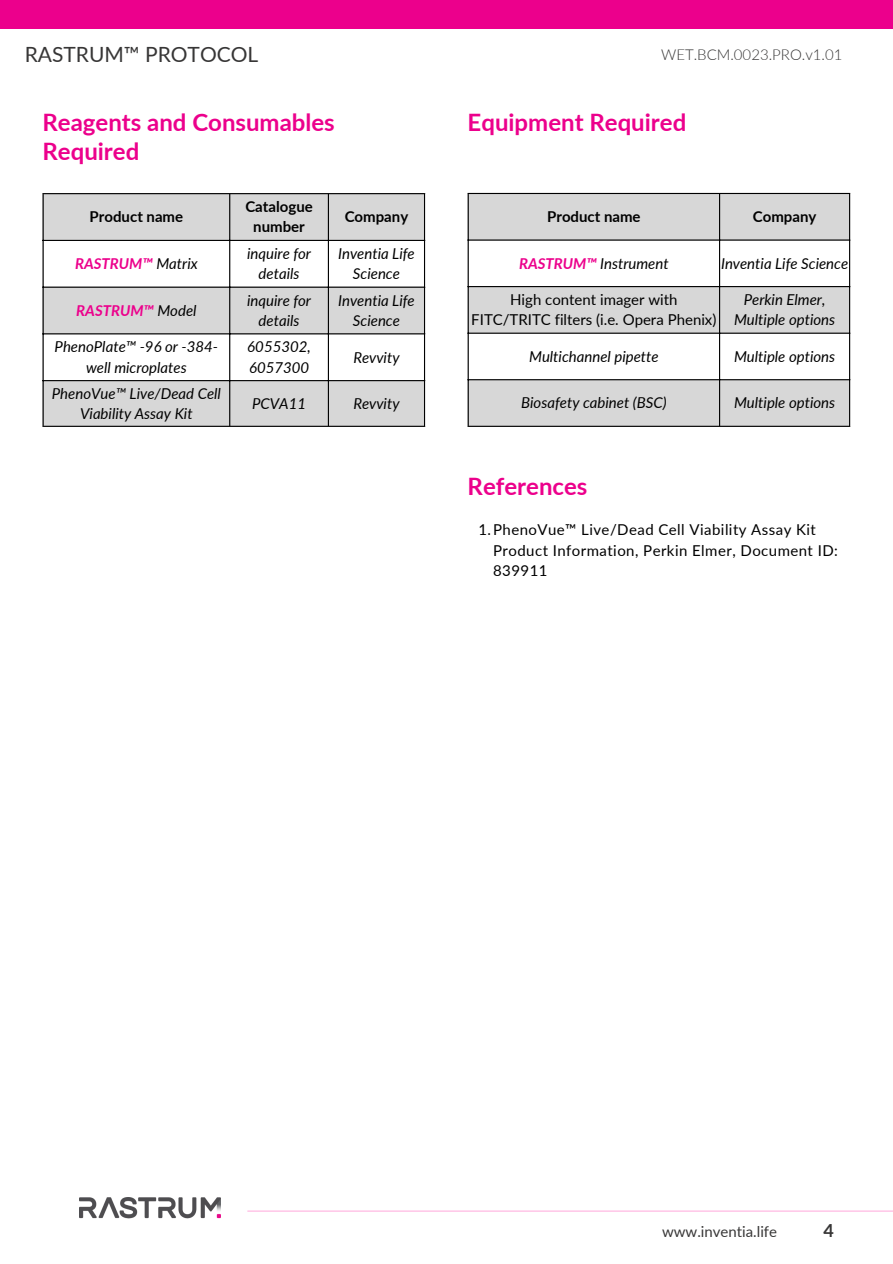
<style>
.page{position:relative;width:893px;height:1264px;background:#fff}
.page>*{position:absolute;margin:0;border:0;box-sizing:border-box;transform-origin:0 0}
.t1{font:700 24px/29.2px "Lato";color:#ec008c}
.t2{font:21px "Lato";color:#373636}
.t3{font:700 18px "Lato";color:#373636}
.t4{font:italic 15px/20.2px "Lato";color:#000;text-align:center}
.t5{font:15px/20.2px "Lato";letter-spacing:.03em;color:#000}
.t6{font:15px/20.2px "Lato";color:#000;text-align:center}
.t7{font:700 15px/20.2px "Lato";color:#000;text-align:center}
.t8{font:italic 700 15px "Lato";color:#ec008c}
.t9{font:300 15px "Lato";color:#373636}
.t10{font:15px "Lato";color:#373636}
.s1{font-weight:400;color:#000}
.s2{font-weight:700;color:#ec008c}
</style>
<div class="page">
<div style="left:0;top:0;width:892px;height:29px;background:#ec008c"></div>
<hr style="left:248px;top:1210px;width:644px;height:1px;background:#ffb1df">
<img style="left:80px;top:1197px;width:140px;height:22px">
<svg style="left:44px;top:194px;width:380px;height:232px;fill:#d7d7d7"></svg>
<svg style="left:44px;top:334px;width:380px;height:46px"></svg>
<hr style="left:42px;top:194px;width:2px;height:232px;background:#000">
<hr style="left:229px;top:194px;width:1px;height:232px;background:#000">
<hr style="left:328px;top:194px;width:1px;height:232px;background:#000">
<hr style="left:424px;top:194px;width:1px;height:232px;background:#000">
<hr style="left:42px;top:193px;width:383px;height:1px;background:#000">
<hr style="left:42px;top:240px;width:383px;height:1px;background:#000">
<hr style="left:42px;top:286px;width:383px;height:2px;background:#000">
<hr style="left:42px;top:333px;width:383px;height:1px;background:#000">
<hr style="left:42px;top:380px;width:383px;height:1px;background:#000">
<hr style="left:42px;top:426px;width:383px;height:1px;background:#000">
<div style="left:468px;top:194px;width:381px;height:232px;background:#d7d7d7"></div>
<svg style="left:468px;top:240px;width:381px;height:139px"></svg>
<hr style="left:467px;top:194px;width:1px;height:232px;background:#000">
<hr style="left:719px;top:194px;width:1px;height:232px;background:#000">
<hr style="left:849px;top:194px;width:1px;height:232px;background:#000">
<hr style="left:467px;top:193px;width:383px;height:1px;background:#000">
<hr style="left:467px;top:239px;width:383px;height:1px;background:#000">
<hr style="left:467px;top:286px;width:383px;height:1px;background:#000">
<hr style="left:467px;top:332px;width:383px;height:2px;background:#000">
<hr style="left:467px;top:379px;width:383px;height:1px;background:#000">
<hr style="left:467px;top:426px;width:383px;height:1px;background:#000">
<p class="t2" style="left:25px;top:41px;width:235px">RASTRUM™ PROTOCOL</p>
<p class="t1" style="left:42px;top:107px;width:294px">Reagents and Consumables<br>Required</p>
<p class="t7" style="left:90px;top:206px;width:95px">Product name</p>
<p class="t7" style="left:245px;top:196px;width:69px">Catalogue number</p>
<p class="t7" style="left:344px;top:206px;width:65px">Company</p>
<p class="t8" style="left:75px;top:254px;width:124px">RASTRUM™ <span class="s1">Matrix</span></p>
<p class="t4" style="left:247px;top:243px;width:65px">inquire for details</p>
<p class="t4" style="left:338px;top:243px;width:78px">Inventia Life<br>Science</p>
<p class="t8" style="left:76px;top:301px;width:122px">RASTRUM™ <span class="s1">Model</span></p>
<p class="t4" style="left:247px;top:290px;width:65px">inquire for details</p>
<p class="t4" style="left:338px;top:290px;width:78px">Inventia Life<br>Science</p>
<p class="t4" style="left:55px;top:336px;width:165px">PhenoPlate™ -96 or -384- well microplates</p>
<p class="t4" style="left:247px;top:336px;width:65px;text-align:left">6055302,<br>6057300</p>
<p class="t4" style="left:353px;top:346px;width:48px">Revvity</p>
<p class="t4" style="left:52px;top:383px;width:170px">PhenoVue™ Live/Dead Cell<br>Viability Assay Kit</p>
<p class="t4" style="left:252px;top:393px;width:56px">PCVA11</p>
<p class="t4" style="left:353px;top:393px;width:48px">Revvity</p>
<p class="t9" style="left:661px;top:46px;width:183px">WET.BCM.0023.PRO.v1.01</p>
<p class="t1" style="left:467px;top:107px;width:220px">Equipment Required</p>
<p class="t7" style="left:547px;top:206px;width:95px">Product name</p>
<p class="t7" style="left:752px;top:206px;width:65px">Company</p>
<p class="t4" style="left:519px;top:253px;width:151px"><span class="s2">RASTRUM™</span> Instrument</p>
<p class="t4" style="left:721px;top:253px;width:129px">Inventia Life Science</p>
<p class="t6" style="left:471px;top:289px;width:246px">High content imager with<br>FITC/TRITC filters (i.e. Opera Phenix)</p>
<p class="t4" style="left:734px;top:289px;width:103px">Perkin Elmer,<br>Multiple options</p>
<p class="t4" style="left:529px;top:346px;width:131px">Multichannel pipette</p>
<p class="t4" style="left:734px;top:346px;width:103px">Multiple options</p>
<p class="t4" style="left:521px;top:392px;width:147px">Biosafety cabinet (BSC)</p>
<p class="t4" style="left:734px;top:392px;width:103px">Multiple options</p>
<p class="t1" style="left:467px;top:471px;width:121px">References</p>
<p class="t5" style="left:493px;top:519px;width:346px;text-indent:-15px">1.PhenoVue™ Live/Dead Cell Viability Assay Kit<br>Product Information, Perkin Elmer, Document ID:<br>839911</p>
<p class="t10" style="left:662px;top:1222px;width:117px">www.inventia.life</p>
<p class="t3" style="left:823px;top:1219px;width:12px">4</p>
</div>
